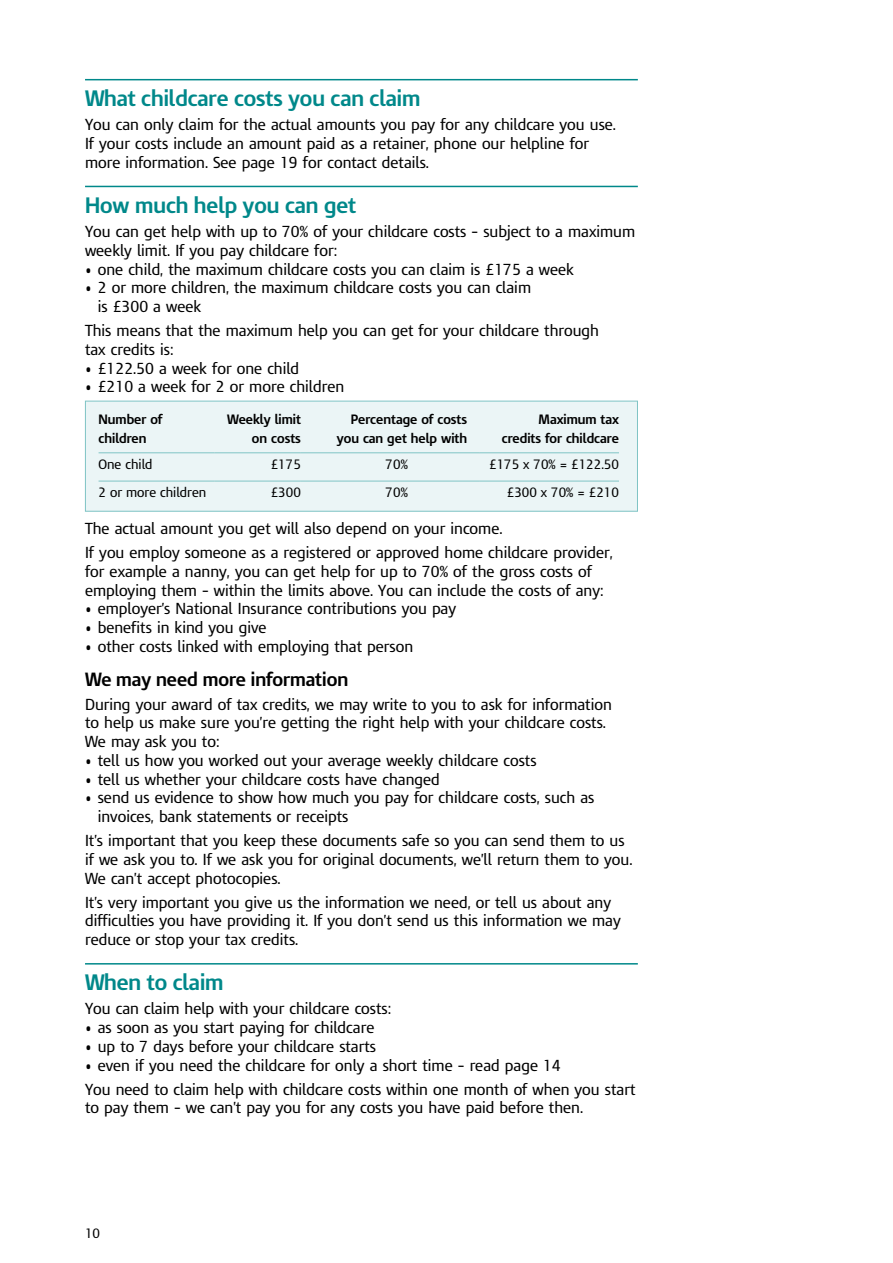
<style>
.page{position:relative;width:893px;height:1263px;background:#fff}
.page>*{position:absolute;margin:0;border:0;box-sizing:border-box;transform-origin:0 0}
.t1{font:700 21px "IR Modena";color:#00888a}
.t2{font:700 18px "IR Modena";color:#000}
.t3{font:15px/18.8px "IR Modena";color:#000}
.t4{font:700 12.75px/18.8px "IR Modena";color:#000;text-align:right}
.t5{font:12.75px "IR Modena";color:#000}
</style>
<div class="page">
<hr style="left:85px;top:79px;width:553px;height:1px;background:#00888a">
<hr style="left:85px;top:186px;width:553px;height:1px;background:#00888a">
<hr style="left:85px;top:963px;width:553px;height:1px;background:#00888a">
<div style="left:85px;top:401px;width:552px;height:110px;background:#ebf5f6"></div>
<hr style="left:99px;top:452px;width:116px;height:1px;background:#80c4c5">
<hr style="left:215px;top:452px;width:86px;height:1px;background:#80c4c5">
<hr style="left:301px;top:452px;width:179px;height:1px;background:#80c4c5">
<hr style="left:480px;top:452px;width:139px;height:1px;background:#80c4c5">
<hr style="left:99px;top:481px;width:116px;height:1px;background:#80c4c5">
<hr style="left:215px;top:481px;width:86px;height:1px;background:#80c4c5">
<hr style="left:301px;top:481px;width:179px;height:1px;background:#80c4c5">
<hr style="left:480px;top:481px;width:139px;height:1px;background:#80c4c5">
<div style="left:85px;top:401px;width:553px;height:111px;border:1px solid #80c4c5"></div>
<h1 class="t1" style="left:85px;top:86px;width:337px">What childcare costs you can claim</h1>
<p class="t3" style="left:85px;top:116px;width:532px">You can only claim for the actual amounts you pay for any childcare you use.<br>If your costs include an amount paid as a retainer, phone our helpline for more information. See page 19 for contact details.</p>
<h1 class="t1" style="left:85px;top:193px;width:273px">How much help you can get</h1>
<p class="t3" style="left:85px;top:222px;width:552px">You can get help with up to 70% of your childcare costs – subject to a maximum weekly limit. If you pay childcare for:</p>
<p class="t3" style="left:85px;top:260px;width:490px">• one child, the maximum childcare costs you can claim is £175 a week</p>
<p class="t3" style="left:98px;top:279px;width:435px;text-indent:-13px">• 2 or more children, the maximum childcare costs you can claim is £300 a week</p>
<p class="t3" style="left:85px;top:321px;width:515px">This means that the maximum help you can get for your childcare through tax credits is:</p>
<p class="t3" style="left:85px;top:359px;width:216px">• £122.50 a week for one child</p>
<p class="t3" style="left:85px;top:378px;width:261px">• £210 a week for 2 or more children</p>
<p class="t4" style="left:99px;top:410px;width:65px;text-align:left">Number of children</p>
<p class="t4" style="left:227px;top:410px;width:75px">Weekly limit on costs</p>
<p class="t4" style="left:337px;top:410px;width:132px">Percentage of costs you can get help with</p>
<p class="t4" style="left:502px;top:410px;width:119px">Maximum tax credits for childcare</p>
<p class="t5" style="left:99px;top:456px;width:56px">One child</p>
<p class="t5" style="left:271px;top:456px;width:32px">£175</p>
<p class="t5" style="left:386px;top:456px;width:24px">70%</p>
<p class="t5" style="left:489px;top:456px;width:131px">£175 x 70% = £122.50</p>
<p class="t5" style="left:99px;top:485px;width:109px">2 or more children</p>
<p class="t5" style="left:271px;top:485px;width:32px">£300</p>
<p class="t5" style="left:386px;top:485px;width:24px">70%</p>
<p class="t5" style="left:507px;top:485px;width:114px">£300 x 70% = £210</p>
<p class="t3" style="left:85px;top:517px;width:529px;line-height:24px">The actual amount you get will also depend on your income.<br>If you employ someone as a registered or approved home childcare provider,</p>
<p class="t3" style="left:85px;top:562px;width:520px">for example a nanny, you can get help for up to 70% of the gross costs of employing them – within the limits above. You can include the costs of any:</p>
<p class="t3" style="left:85px;top:600px;width:373px">• employer’s National Insurance contributions you pay</p>
<p class="t3" style="left:85px;top:618px;width:183px">• benefits in kind you give</p>
<p class="t3" style="left:85px;top:637px;width:330px">• other costs linked with employing that person</p>
<p class="t2" style="left:85px;top:668px;width:265px">We may need more information</p>
<p class="t3" style="left:85px;top:695px;width:528px">During your award of tax credits, we may write to you to ask for information to help us make sure you’re getting the right help with your childcare costs.<br>We may ask you to:</p>
<p class="t3" style="left:85px;top:751px;width:453px">• tell us how you worked out your average weekly childcare costs</p>
<p class="t3" style="left:85px;top:770px;width:356px">• tell us whether your childcare costs have changed</p>
<p class="t3" style="left:98px;top:789px;width:498px;text-indent:-13px">• send us evidence to show how much you pay for childcare costs, such as invoices, bank statements or receipts</p>
<p class="t3" style="left:85px;top:831px;width:549px">It’s important that you keep these documents safe so you can send them to us if we ask you to. If we ask you for original documents, we’ll return them to you.<br>We can’t accept photocopies.</p>
<p class="t3" style="left:85px;top:893px;width:537px">It’s very important you give us the information we need, or tell us about any difficulties you have providing it. If you don’t send us this information we may reduce or stop your tax credits.</p>
<h1 class="t1" style="left:85px;top:970px;width:140px">When to claim</h1>
<p class="t3" style="left:85px;top:1000px;width:308px">You can claim help with your childcare costs:</p>
<p class="t3" style="left:85px;top:1018px;width:291px">• as soon as you start paying for childcare</p>
<p class="t3" style="left:85px;top:1037px;width:293px">• up to 7 days before your childcare starts</p>
<p class="t3" style="left:85px;top:1053px;width:552px;line-height:24px">• even if you need the childcare for only a short time – read page 14<br>You need to claim help with childcare costs within one month of when you start</p>
<p class="t3" style="left:85px;top:1099px;width:500px">to pay them – we can’t pay you for any costs you have paid before then.</p>
<p class="t5" style="left:85px;top:1225px;width:17px">10</p>
</div>
